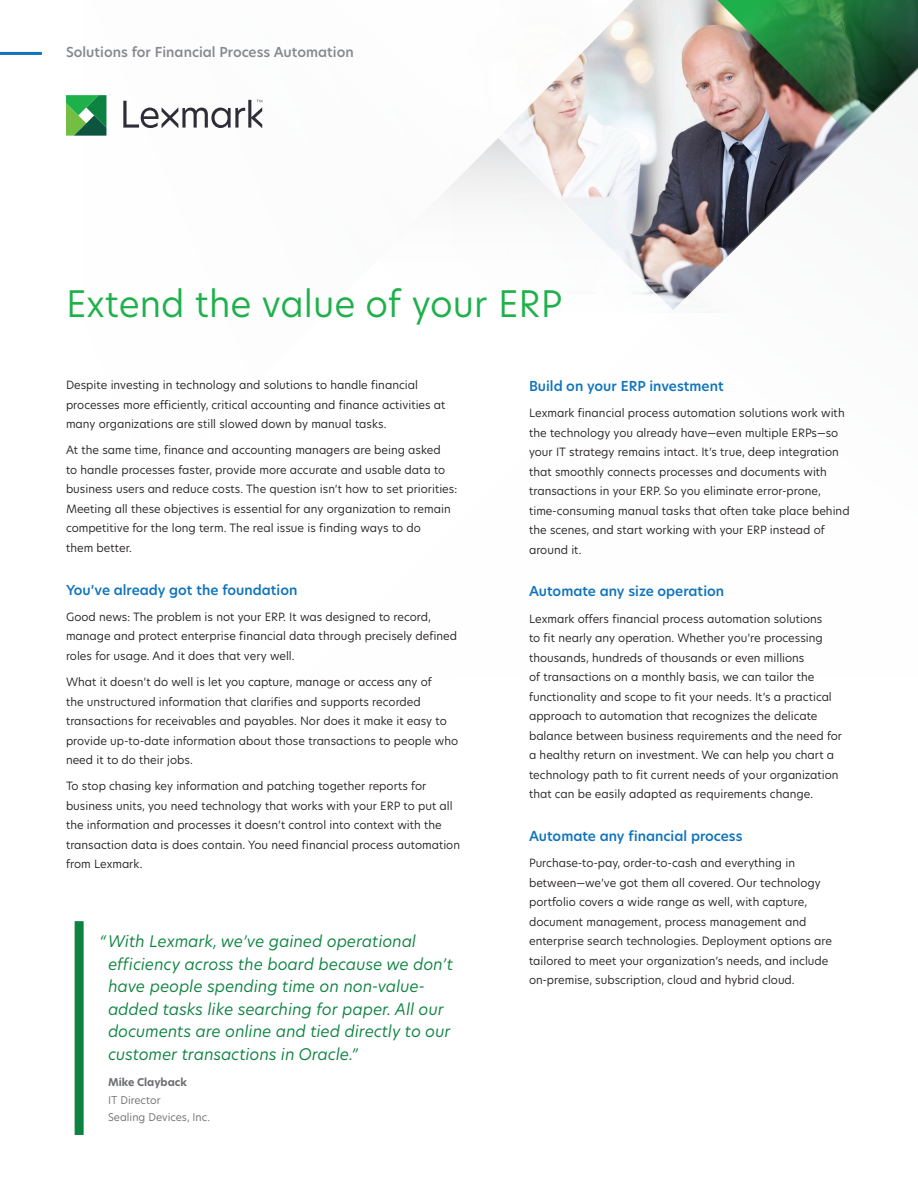
<style>
.page{position:relative;width:918px;height:1188px;background:#fff}
.page>*{position:absolute;margin:0;border:0;box-sizing:border-box;transform-origin:0 0}
.Header_Style_-_Level{font:36px "TP Hero";color:#1eb14b}
.t1{font:italic 15.75px/22.5px "TP Hero";color:#0c8340}
.Header_Style_-_Level-2{font:600 13.5px "TP Hero";color:#1074bc}
.Document_Label_Style{font:600 13.5px "TP Hero";color:#87898c}
.Body_Copy{font:11.25px/19.5px "TP Hero";color:#231f20}
.Quote_Attribute_-_Re{font:10.5px "TP Hero";color:#6c6d70}
.Quote_Attribute_-_Bo{font:700 10.5px "TP Hero";color:#6c6d70}
</style>
<div class="page">
<hr style="left:0;top:52px;width:42px;height:3px;background:#1074bc">
<svg style="left:710px;top:0;width:208px;height:49px;background:#3d844d"></svg>
<svg style="left:106px;top:0;width:604px;height:136px"></svg>
<svg style="left:294px;top:49px;width:624px;height:261px"></svg>
<svg style="left:123px;top:100px;width:139px;height:28px"></svg>
<svg style="left:66px;top:95px;width:40px;height:41px;background:#3f9c55"></svg>
<div style="left:75px;top:921px;width:9px;height:214px;background:#0c8340"></div>
<p class="Document_Label_Style" style="left:66px;top:43px;width:289px">Solutions for Financial Process Automation</p>
<p class="Header_Style_-_Level" style="left:66px;top:279px;width:498px">Extend the value of your ERP</p>
<p class="Body_Copy" style="left:66px;top:375px;width:381px">Despite investing in technology and solutions to handle financial processes more efficiently, critical accounting and finance activities at many organizations are still slowed down by manual tasks.</p>
<p class="Body_Copy" style="left:66px;top:440px;width:393px">At the same time, finance and accounting managers are being asked<br>to handle processes faster, provide more accurate and usable data to business users and reduce costs. The question isn’t how to set priorities:<br>Meeting all these objectives is essential for any organization to remain competitive for the long term. The real issue is finding ways to do<br>them better.</p>
<p class="Header_Style_-_Level-2" style="left:66px;top:580px;width:233px">You’ve already got the foundation</p>
<p class="Body_Copy" style="left:66px;top:607px;width:393px">Good news: The problem is not your ERP. It was designed to record, manage and protect enterprise financial data through precisely defined roles for usage. And it does that very well.</p>
<p class="Body_Copy" style="left:66px;top:672px;width:394px">What it doesn’t do well is let you capture, manage or access any of<br>the unstructured information that clarifies and supports recorded transactions for receivables and payables. Nor does it make it easy to provide up-to-date information about those transactions to people who need it to do their jobs.</p>
<p class="Body_Copy" style="left:66px;top:776px;width:396px">To stop chasing key information and patching together reports for business units, you need technology that works with your ERP to put all the information and processes it doesn’t control into context with the transaction data is does contain. You need financial process automation from Lexmark.</p>
<p class="t1" style="left:108px;top:930px;width:346px;text-indent:-9px">“With Lexmark, we’ve gained operational efficiency across the board because we don’t have people spending time on non-value&shy;added tasks like searching for paper. All our documents are online and tied directly to our customer transactions in Oracle.”</p>
<p class="Quote_Attribute_-_Bo" style="left:108px;top:1075px;width:80px">Mike Clayback</p>
<p class="Quote_Attribute_-_Re" style="left:108px;top:1093px;width:54px">IT Director</p>
<p class="Quote_Attribute_-_Re" style="left:108px;top:1110px;width:104px">Sealing Devices, Inc.</p>
<p class="Header_Style_-_Level-2" style="left:529px;top:377px;width:196px">Build on your ERP investment</p>
<p class="Body_Copy" style="left:529px;top:403px;width:322px">Lexmark financial process automation solutions work with the technology you already have—even multiple ERPs—so your IT strategy remains intact. It’s true, deep integration that smoothly connects processes and documents with transactions in your ERP. So you eliminate error-prone, time-consuming manual tasks that often take place behind the scenes, and start working with your ERP instead of around it.</p>
<p class="Header_Style_-_Level-2" style="left:529px;top:582px;width:197px">Automate any size operation</p>
<p class="Body_Copy" style="left:529px;top:609px;width:315px">Lexmark offers financial process automation solutions<br>to fit nearly any operation. Whether you’re processing thousands, hundreds of thousands or even millions<br>of transactions on a monthly basis, we can tailor the functionality and scope to fit your needs. It’s a practical approach to automation that recognizes the delicate balance between business requirements and the need for a healthy return on investment. We can help you chart a technology path to fit current needs of your organization that can be easily adapted as requirements change.</p>
<p class="Header_Style_-_Level-2" style="left:529px;top:827px;width:215px">Automate any financial process</p>
<p class="Body_Copy" style="left:529px;top:853px;width:305px">Purchase-to-pay, order-to-cash and everything in between—we’ve got them all covered. Our technology portfolio covers a wide range as well, with capture, document management, process management and enterprise search technologies. Deployment options are tailored to meet your organization’s needs, and include on-premise, subscription, cloud and hybrid cloud.</p>
</div>
